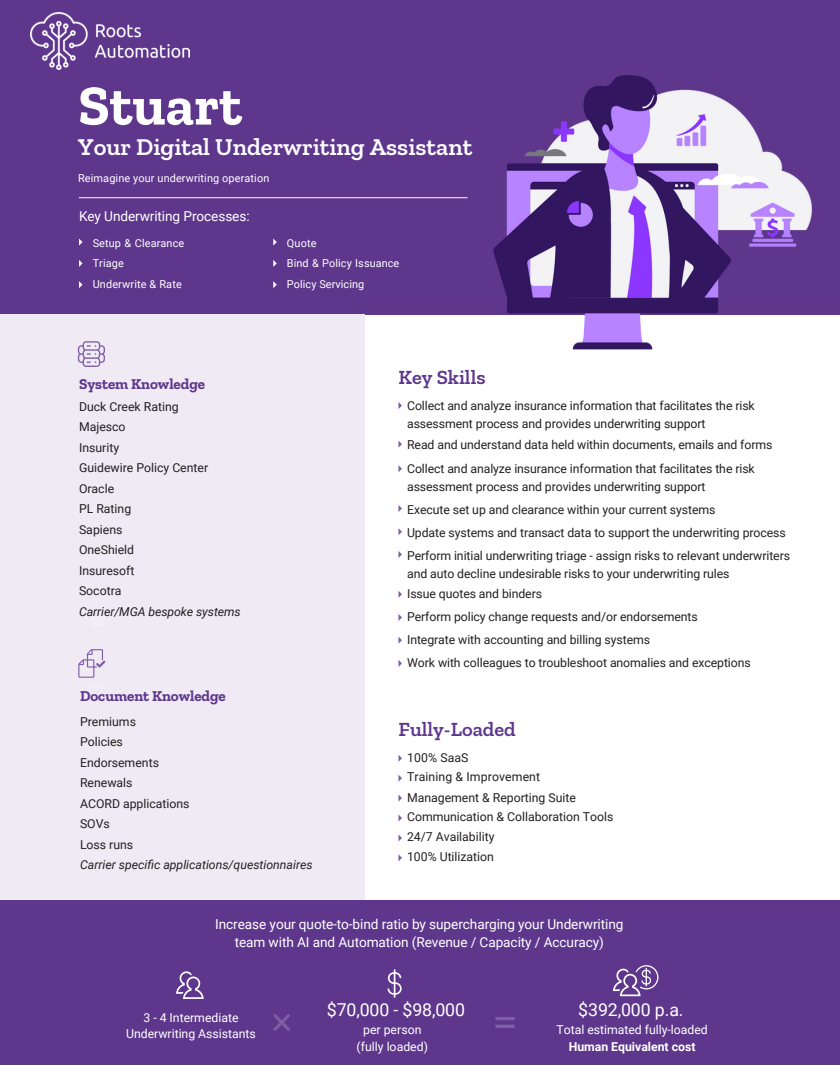
<style>
.page{position:relative;width:840px;height:1065px;background:#fff}
.page>*{position:absolute;margin:0;border:0;box-sizing:border-box;transform-origin:0 0}
.t1{font:700 56.75px "Zilla Slab";color:#fff}
.t2{font:41.25px "IBM Plex Sans";color:#7f5fa4}
.t3{font:600 24.62px "Zilla Slab";color:#fff}
.t4{font:600 20.5px "Zilla Slab";color:#5e378d}
.t5{font:17.75px "Roboto";letter-spacing:-.005em;color:#fff}
.t6{font:700 15px "Zilla Slab";color:#5e378d}
.t7{font:13.62px/17.4px "Roboto";letter-spacing:-.005em;color:#fff;text-align:center}
.t8{font:12.25px/18.4px "Roboto";letter-spacing:-.005em;color:#231f20}
.t9{font:12.25px/16.4px "Roboto";color:#fff;text-align:center}
.t10{font:italic 12.25px "Roboto";color:#231f20}
.t11{font:10.88px/20.9px "Roboto";letter-spacing:.01em;color:#fff}
.s1{font-weight:700}
</style>
<div class="page">
<div style="left:0;top:0;width:840px;height:315px;background:#5e378d"></div>
<div style="left:0;top:315px;width:365px;height:616px;background:#efeaf3"></div>
<svg style="left:398px;top:402px;width:4px;height:7px"></svg>
<svg style="left:398px;top:441px;width:4px;height:7px"></svg>
<svg style="left:398px;top:465px;width:4px;height:7px"></svg>
<svg style="left:398px;top:505px;width:4px;height:7px"></svg>
<svg style="left:398px;top:528px;width:4px;height:7px"></svg>
<svg style="left:398px;top:551px;width:4px;height:7px"></svg>
<svg style="left:398px;top:591px;width:4px;height:7px"></svg>
<svg style="left:398px;top:614px;width:4px;height:7px"></svg>
<svg style="left:398px;top:637px;width:4px;height:7px"></svg>
<svg style="left:398px;top:660px;width:4px;height:7px"></svg>
<svg style="left:398px;top:755px;width:4px;height:7px"></svg>
<svg style="left:398px;top:775px;width:4px;height:7px"></svg>
<svg style="left:398px;top:795px;width:4px;height:7px"></svg>
<svg style="left:398px;top:815px;width:4px;height:7px"></svg>
<svg style="left:398px;top:834px;width:4px;height:7px"></svg>
<svg style="left:398px;top:854px;width:4px;height:7px"></svg>
<div style="left:0;top:900px;width:840px;height:165px;background:#5e378d"></div>
<svg style="left:176px;top:971px;width:28px;height:28px"></svg>
<svg style="left:388px;top:969px;width:14px;height:29px"></svg>
<svg style="left:613px;top:965px;width:45px;height:31px"></svg>
<div style="left:91px;top:612px;width:13px;height:14px;background:#f4eef6"></div>
<hr style="left:79px;top:197px;width:388px;height:1px;background:#fff">
<svg style="left:273px;top:239px;width:4px;height:7px"></svg>
<svg style="left:79px;top:239px;width:4px;height:7px"></svg>
<svg style="left:273px;top:260px;width:4px;height:7px"></svg>
<svg style="left:273px;top:281px;width:4px;height:7px"></svg>
<svg style="left:79px;top:260px;width:4px;height:7px"></svg>
<svg style="left:79px;top:281px;width:4px;height:7px"></svg>
<img style="left:446px;top:75px;width:366px;height:275px">
<svg style="left:78px;top:341px;width:27px;height:26px"></svg>
<div style="left:74px;top:570px;width:47px;height:47px;background:#efeaf3"></div>
<svg style="left:78px;top:649px;width:27px;height:29px"></svg>
<img style="left:31px;top:13px;width:158px;height:56px">
<p class="t1" style="left:78px;top:71px;width:165px">Stuart</p>
<p class="t3" style="left:78px;top:132px;width:396px">Your Digital Underwriting Assistant</p>
<p class="t11" style="left:78px;top:167px;width:193px">Reimagine your underwriting operation</p>
<p class="t7" style="left:79px;top:208px;width:172px">Key Underwriting Processes:</p>
<p class="t11" style="left:93px;top:232px;width:93px">Setup &amp; Clearance<br>Triage</p>
<p class="t11" style="left:93px;top:274px;width:91px">Underwrite &amp; Rate</p>
<p class="t11" style="left:287px;top:232px;width:31px">Quote</p>
<p class="t11" style="left:287px;top:253px;width:114px">Bind &amp; Policy Issuance<br>Policy Servicing</p>
<p class="t6" style="left:79px;top:375px;width:128px">System Knowledge</p>
<p class="t8" style="left:79px;top:398px;width:101px">Duck Creek Rating</p>
<p class="t8" style="left:79px;top:418px;width:48px">Majesco</p>
<p class="t8" style="left:79px;top:439px;width:42px">Insurity</p>
<p class="t8" style="left:79px;top:459px;width:131px">Guidewire Policy Center</p>
<p class="t8" style="left:79px;top:480px;width:37px">Oracle</p>
<p class="t8" style="left:79px;top:500px;width:54px">PL Rating</p>
<p class="t8" style="left:79px;top:520px;width:45px">Sapiens</p>
<p class="t8" style="left:79px;top:541px;width:57px">OneShield</p>
<p class="t8" style="left:79px;top:561px;width:57px">Insuresoft</p>
<p class="t8" style="left:79px;top:582px;width:44px">Socotra</p>
<p class="t10" style="left:79px;top:604px;width:163px">Carrier/MGA bespoke systems</p>
<p class="t4" style="left:399px;top:365px;width:89px">Key Skills</p>
<p class="t8" style="left:407px;top:397px;width:349px">Collect and analyze insurance information that facilitates the risk assessment process and provides underwriting support</p>
<p class="t8" style="left:407px;top:436px;width:367px">Read and understand data held within documents, emails and forms</p>
<p class="t8" style="left:407px;top:459px;width:349px">Collect and analyze insurance information that facilitates the risk assessment process and provides underwriting support</p>
<p class="t8" style="left:407px;top:501px;width:310px">Execute set up and clearance within your current systems</p>
<p class="t8" style="left:407px;top:524px;width:380px">Update systems and transact data to support the underwriting process</p>
<p class="t8" style="left:407px;top:546px;width:385px">Perform initial underwriting triage - assign risks to relevant underwriters</p>
<p class="t8" style="left:407px;top:565px;width:324px">and auto decline undesirable risks to your underwriting rules</p>
<p class="t8" style="left:407px;top:585px;width:137px">Issue quotes and binders</p>
<p class="t8" style="left:407px;top:608px;width:292px">Perform policy change requests and/or endorsements</p>
<p class="t8" style="left:407px;top:631px;width:245px">Integrate with accounting and billing systems</p>
<p class="t8" style="left:407px;top:654px;width:345px">Work with colleagues to troubleshoot anomalies and exceptions</p>
<p class="t6" style="left:80px;top:687px;width:147px">Document Knowledge</p>
<p class="t8" style="left:80px;top:712px;width:57px">Premiums</p>
<p class="t8" style="left:80px;top:733px;width:44px">Policies</p>
<p class="t8" style="left:80px;top:753px;width:80px">Endorsements</p>
<p class="t8" style="left:80px;top:774px;width:54px">Renewals</p>
<p class="t8" style="left:80px;top:794px;width:111px">ACORD applications</p>
<p class="t8" style="left:80px;top:815px;width:31px">SOVs</p>
<p class="t8" style="left:80px;top:835px;width:55px">Loss runs</p>
<p class="t10" style="left:80px;top:858px;width:234px">Carrier specific applications/questionnaires</p>
<p class="t4" style="left:399px;top:717px;width:119px">Fully-Loaded</p>
<p class="t8" style="left:407px;top:749px;width:63px">100% SaaS</p>
<p class="t8" style="left:407px;top:768px;width:135px">Training &amp; Improvement</p>
<p class="t8" style="left:407px;top:788px;width:170px">Management &amp; Reporting Suite</p>
<p class="t8" style="left:407px;top:827px;width:89px">24/7 Availability</p>
<p class="t8" style="left:407px;top:808px;width:208px">Communication &amp; Collaboration Tools</p>
<p class="t8" style="left:407px;top:848px;width:88px">100% Utilization</p>
<p class="t7" style="left:215px;top:916px;width:410px">Increase your quote-to-bind ratio by supercharging your Underwriting team with AI and Automation (Revenue / Capacity / Accuracy)</p>
<p class="t9" style="left:126px;top:1010px;width:131px">3 - 4 Intermediate<br>Underwriting Assistants</p>
<p class="t5" style="left:327px;top:999px;width:140px">$70,000 - $98,000</p>
<p class="t5" style="left:578px;top:999px;width:107px">$392,000 p.a.</p>
<p class="t2" style="left:270px;top:993px;width:26px">×</p>
<p class="t2" style="left:493px;top:993px;width:26px">=</p>
<p class="t9" style="left:556px;top:1022px;width:153px">Total estimated fully-loaded<br><span class="s1">Human Equivalent cost</span></p>
<p class="t9" style="left:357px;top:1022px;width:73px">per person (fully loaded)</p>
</div>
